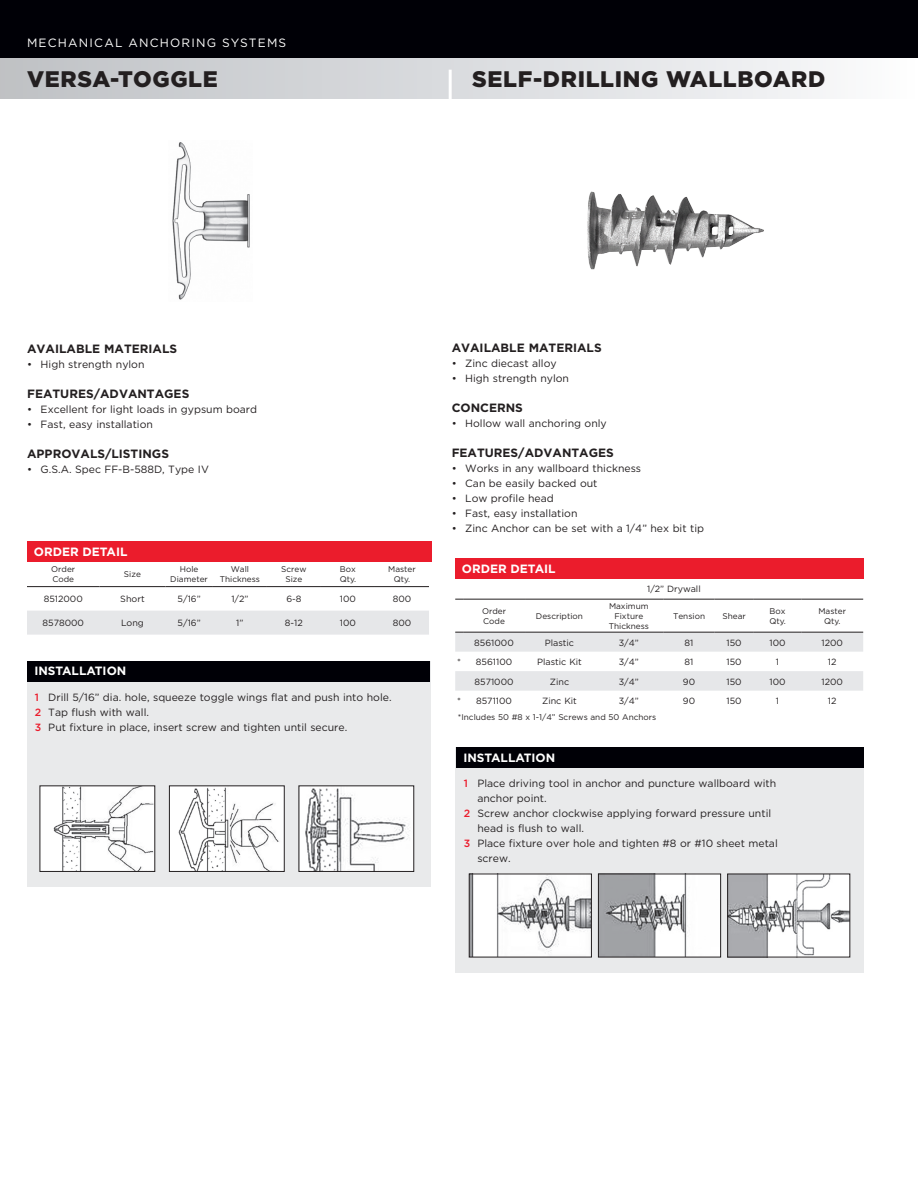
<style>
.page{position:relative;width:918px;height:1188px;background:#fff}
.page>*{position:absolute;margin:0;border:0;box-sizing:border-box;transform-origin:0 0}
.t1{font:900 22.5px "Gotham";letter-spacing:.03em;color:#231f20}
.t2{font:700 12px "Gotham";color:#231f20}
.t3{font:700 12px "Gotham";color:#fff}
.t4{font:12px "Gotham";letter-spacing:.1em;color:#fff}
.t5{font:10.5px/15px "Gotham";color:#231f20}
.t6{font:9px "Gotham";color:#231f20}
.t7{font:8.25px/9.9px "Gotham";color:#231f20;text-align:center}
.s1{font-weight:500;color:#eb1c2c}
</style>
<div class="page">
<div style="left:0;top:58px;width:918px;height:41px;background:linear-gradient(to right,#bec1c4,#f9fafb)"></div>
<hr style="left:917px;top:58px;width:1px;height:41px;background:#fff">
<div style="left:0;top:0;width:918px;height:58px;background:#000006"></div>
<hr style="left:449px;top:70px;width:3px;height:30px;background:#fff">
<div style="left:27px;top:661px;width:403px;height:225px;background:#e9eaeb"></div>
<div style="left:456px;top:748px;width:408px;height:225px;background:#e9eaeb"></div>
<div style="left:28px;top:661px;width:402px;height:20px;background:#000006"></div>
<div style="left:457px;top:748px;width:407px;height:20px;background:#000006"></div>
<img style="left:172px;top:142px;width:78px;height:158px">
<svg style="left:27px;top:587px;width:402px;height:48px"></svg>
<hr style="left:27px;top:586px;width:73px;height:1px;background:#231f20">
<hr style="left:100px;top:586px;width:65px;height:1px;background:#231f20">
<hr style="left:165px;top:586px;width:48px;height:1px;background:#231f20">
<hr style="left:213px;top:586px;width:54px;height:1px;background:#231f20">
<hr style="left:267px;top:586px;width:54px;height:1px;background:#231f20">
<hr style="left:321px;top:586px;width:54px;height:1px;background:#231f20">
<hr style="left:375px;top:586px;width:54px;height:1px;background:#231f20">
<img style="left:587px;top:191px;width:177px;height:78px">
<img style="left:471px;top:876px;width:119px;height:79px">
<div style="left:469px;top:874px;width:123px;height:83px;border:1px solid #231f20"></div>
<img style="left:600px;top:876px;width:119px;height:79px">
<div style="left:598px;top:874px;width:123px;height:83px;border:1px solid #231f20"></div>
<img style="left:729px;top:876px;width:119px;height:79px">
<svg style="left:455px;top:598px;width:408px;height:93px"></svg>
<hr style="left:463px;top:599px;width:62px;height:1px;background:#231f20">
<hr style="left:525px;top:599px;width:69px;height:1px;background:#231f20">
<hr style="left:594px;top:599px;width:70px;height:1px;background:#231f20">
<hr style="left:664px;top:599px;width:50px;height:1px;background:#231f20">
<hr style="left:714px;top:599px;width:40px;height:1px;background:#231f20">
<hr style="left:754px;top:599px;width:47px;height:1px;background:#231f20">
<hr style="left:801px;top:599px;width:62px;height:1px;background:#231f20">
<img style="left:171px;top:787px;width:112px;height:83px">
<div style="left:169px;top:785px;width:116px;height:87px;border:1px solid #231f20"></div>
<img style="left:300px;top:787px;width:112px;height:83px">
<div style="left:298px;top:785px;width:116px;height:87px;border:1px solid #231f20"></div>
<img style="left:42px;top:787px;width:111px;height:83px">
<div style="left:27px;top:542px;width:404px;height:20px;background:#eb1c2c"></div>
<div style="left:455px;top:559px;width:409px;height:20px;background:#eb1c2c"></div>
<p class="t4" style="left:27px;top:35px;width:261px">MECHANICAL ANCHORING SYSTEMS</p>
<h1 class="t1" style="left:27px;top:63px;width:192px">VERSA-TOGGLE</h1>
<h1 class="t1" style="left:472px;top:63px;width:355px">SELF-DRILLING WALLBOARD</h1>
<p class="t2" style="left:27px;top:341px;width:152px">AVAILABLE MATERIALS</p>
<p class="t5" style="left:27px;top:357px;width:119px">• High strength nylon</p>
<p class="t2" style="left:27px;top:386px;width:164px">FEATURES/ADVANTAGES</p>
<p class="t5" style="left:27px;top:402px;width:232px">• Excellent for light loads in gypsum board</p>
<p class="t5" style="left:27px;top:417px;width:127px">• Fast, easy installation</p>
<p class="t2" style="left:27px;top:446px;width:143px">APPROVALS/LISTINGS</p>
<p class="t5" style="left:27px;top:462px;width:183px">• G.S.A. Spec FF-B-588D, Type IV</p>
<p class="t3" style="left:34px;top:544px;width:95px">ORDER DETAIL</p>
<p class="t7" style="left:51px;top:564px;width:26px;text-align:left">Order<br>Code</p>
<p class="t7" style="left:124px;top:569px;width:18px">Size</p>
<p class="t7" style="left:170px;top:564px;width:39px">Hole<br>Diameter</p>
<p class="t7" style="left:220px;top:564px;width:42px">Wall<br>Thickness</p>
<p class="t7" style="left:281px;top:564px;width:27px">Screw<br>Size</p>
<p class="t7" style="left:340px;top:564px;width:18px;text-align:left">Box<br>Qty.</p>
<p class="t7" style="left:388px;top:564px;width:29px">Master<br>Qty.</p>
<p class="t6" style="left:44px;top:593px;width:41px">8512000</p>
<p class="t6" style="left:120px;top:593px;width:26px">Short</p>
<p class="t6" style="left:178px;top:593px;width:25px">5/16”</p>
<p class="t6" style="left:231px;top:593px;width:19px">1/2”</p>
<p class="t6" style="left:286px;top:593px;width:17px">6-8</p>
<p class="t6" style="left:340px;top:593px;width:18px">100</p>
<p class="t6" style="left:393px;top:593px;width:20px">800</p>
<p class="t6" style="left:42px;top:617px;width:43px">8578000</p>
<p class="t6" style="left:121px;top:617px;width:24px">Long</p>
<p class="t6" style="left:178px;top:617px;width:25px">5/16”</p>
<p class="t6" style="left:236px;top:617px;width:9px">1”</p>
<p class="t6" style="left:285px;top:617px;width:19px">8-12</p>
<p class="t6" style="left:340px;top:617px;width:18px">100</p>
<p class="t6" style="left:393px;top:617px;width:20px">800</p>
<p class="t3" style="left:34px;top:663px;width:93px">INSTALLATION</p>
<p class="t5" style="left:35px;top:689px;width:358px"><span class="s1">1</span> Drill 5/16” dia. hole, squeeze toggle wings flat and push into hole.<br><span class="s1">2</span> Tap flush with wall.<br><span class="s1">3</span> Put fixture in place, insert screw and tighten until secure.</p>
<p class="t2" style="left:452px;top:340px;width:151px">AVAILABLE MATERIALS</p>
<p class="t5" style="left:452px;top:356px;width:107px">• Zinc diecast alloy</p>
<p class="t5" style="left:452px;top:371px;width:119px">• High strength nylon</p>
<p class="t2" style="left:452px;top:400px;width:73px">CONCERNS</p>
<p class="t5" style="left:452px;top:416px;width:157px">• Hollow wall anchoring only</p>
<p class="t2" style="left:452px;top:445px;width:164px">FEATURES/ADVANTAGES</p>
<p class="t5" style="left:452px;top:461px;width:191px">• Works in any wallboard thickness</p>
<p class="t5" style="left:452px;top:476px;width:147px">• Can be easily backed out</p>
<p class="t5" style="left:452px;top:491px;width:104px">• Low profile head</p>
<p class="t5" style="left:452px;top:506px;width:127px">• Fast, easy installation</p>
<p class="t5" style="left:452px;top:521px;width:254px">• Zinc Anchor can be set with a 1/4” hex bit tip</p>
<p class="t3" style="left:462px;top:561px;width:95px">ORDER DETAIL</p>
<p class="t6" style="left:647px;top:583px;width:55px">1/2” Drywall</p>
<p class="t7" style="left:482px;top:606px;width:26px;text-align:left">Order<br>Code</p>
<p class="t7" style="left:536px;top:611px;width:49px">Description</p>
<p class="t7" style="left:609px;top:601px;width:42px">Maximum<br>Fixture<br>Thickness</p>
<p class="t7" style="left:673px;top:611px;width:34px">Tension</p>
<p class="t7" style="left:722px;top:611px;width:25px">Shear</p>
<p class="t7" style="left:769px;top:606px;width:18px;text-align:left">Box<br>Qty.</p>
<p class="t7" style="left:818px;top:606px;width:29px">Master<br>Qty.</p>
<p class="t6" style="left:474px;top:637px;width:41px">8561000</p>
<p class="t6" style="left:545px;top:637px;width:31px">Plastic</p>
<p class="t6" style="left:619px;top:637px;width:22px">3/4”</p>
<p class="t6" style="left:685px;top:637px;width:10px">81</p>
<p class="t6" style="left:727px;top:637px;width:17px">150</p>
<p class="t6" style="left:770px;top:637px;width:18px">100</p>
<p class="t6" style="left:822px;top:637px;width:23px">1200</p>
<p class="t6" style="left:457px;top:656px;width:56px">* 8561100</p>
<p class="t6" style="left:537px;top:656px;width:46px">Plastic Kit</p>
<p class="t6" style="left:619px;top:656px;width:22px">3/4”</p>
<p class="t6" style="left:685px;top:656px;width:10px">81</p>
<p class="t6" style="left:727px;top:656px;width:17px">150</p>
<p class="t6" style="left:776px;top:656px;width:5px">1</p>
<p class="t6" style="left:828px;top:656px;width:10px">12</p>
<p class="t6" style="left:475px;top:676px;width:41px">8571000</p>
<p class="t6" style="left:550px;top:676px;width:21px">Zinc</p>
<p class="t6" style="left:619px;top:676px;width:22px">3/4”</p>
<p class="t6" style="left:683px;top:676px;width:14px">90</p>
<p class="t6" style="left:727px;top:676px;width:17px">150</p>
<p class="t6" style="left:770px;top:676px;width:18px">100</p>
<p class="t6" style="left:822px;top:676px;width:23px">1200</p>
<p class="t6" style="left:457px;top:695px;width:56px">* 8571100</p>
<p class="t6" style="left:542px;top:695px;width:36px">Zinc Kit</p>
<p class="t6" style="left:619px;top:695px;width:22px">3/4”</p>
<p class="t6" style="left:683px;top:695px;width:14px">90</p>
<p class="t6" style="left:727px;top:695px;width:17px">150</p>
<p class="t6" style="left:776px;top:695px;width:5px">1</p>
<p class="t6" style="left:828px;top:695px;width:10px">12</p>
<p class="t7" style="left:458px;top:712px;width:200px">*Includes 50 #8 x 1-1/4” Screws and 50 Anchors</p>
<p class="t3" style="left:463px;top:750px;width:93px">INSTALLATION</p>
<p class="t5" style="left:464px;top:776px;width:314px"><span class="s1">1</span> Place driving tool in anchor and puncture wallboard with</p>
<p class="t5" style="left:477px;top:791px;width:71px">anchor point.</p>
<p class="t5" style="left:464px;top:806px;width:309px"><span class="s1">2</span> Screw anchor clockwise applying forward pressure until</p>
<p class="t5" style="left:477px;top:821px;width:108px">head is flush to wall.</p>
<p class="t5" style="left:464px;top:836px;width:315px"><span class="s1">3</span> Place fixture over hole and tighten #8 or #10 sheet metal</p>
<p class="t5" style="left:477px;top:851px;width:35px">screw.</p>
</div>
